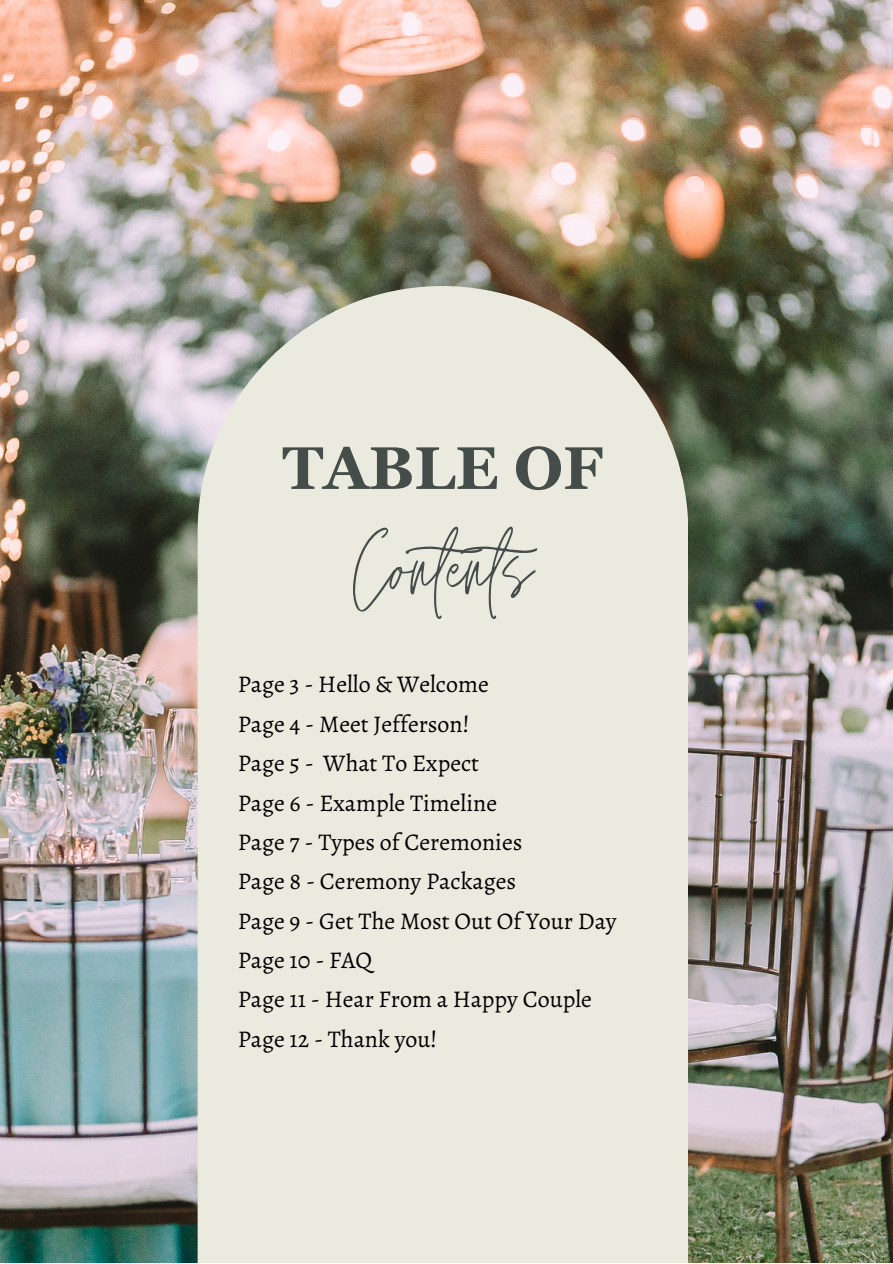
<style>
.page{position:relative;width:893px;height:1264px;background:#fff}
.page>*{position:absolute;margin:0;border:0;box-sizing:border-box;transform-origin:0 0}
.t1{font:125.25px "Jonathan";color:#454d4b}
.t2{font:700 60px "Georgia Pro";color:#454d4b}
.t3{font:24px "Alegreya";color:#000}
</style>
<div class="page">
<img style="left:0;top:0;width:892px;height:1262px">
<div style="left:197px;top:286px;width:491px;height:976px;background:#ebeadf"></div>
<p class="t2" style="left:282px;top:434px;width:322px">TABLE OF</p>
<p class="t1" style="left:353px;top:498px;width:217px">Contents</p>
<p class="t3" style="left:238px;top:668px;width:252px">Page 3 - Hello &amp; Welcome</p>
<p class="t3" style="left:238px;top:707px;width:233px">Page 4 - Meet Jefferson!</p>
<p class="t3" style="left:238px;top:746px;width:243px">Page 5 - What To Expect</p>
<p class="t3" style="left:238px;top:786px;width:261px">Page 6 - Example Timeline</p>
<p class="t3" style="left:238px;top:825px;width:286px">Page 7 - Types of Ceremonies</p>
<p class="t3" style="left:238px;top:864px;width:280px">Page 8 - Ceremony Packages</p>
<p class="t3" style="left:238px;top:904px;width:380px">Page 9 - Get The Most Out Of Your Day</p>
<p class="t3" style="left:238px;top:943px;width:136px">Page 10 - FAQ</p>
<p class="t3" style="left:238px;top:982px;width:355px">Page 11 - Hear From a Happy Couple</p>
<p class="t3" style="left:238px;top:1022px;width:201px">Page 12 - Thank you!</p>
</div>
